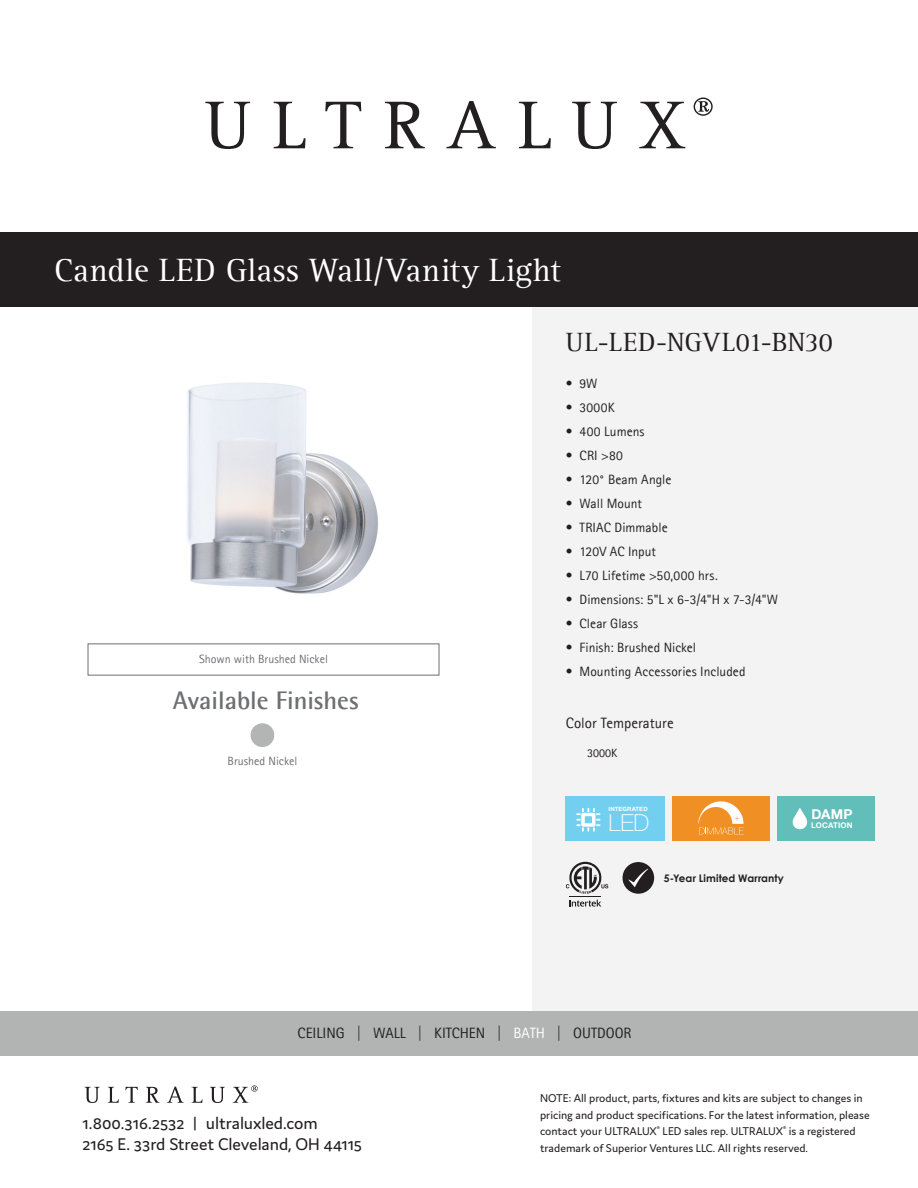
<style>
.page{position:relative;width:918px;height:1188px;background:#fff}
.page>*{position:absolute;margin:0;border:0;box-sizing:border-box;transform-origin:0 0}
.t1{font:33px "Agfa Rotis Serif";letter-spacing:.015em;color:#fff}
.t2{font:27px "Agfa Rotis Serif";color:#231f20}
.t3{font:700 25.5px "Agfa Rotis Semisans";color:#6e6f72}
.t4{font:100 23.4px "Helvetica Neue LT Std";color:#fff}
.t5{font:18px "Domus";letter-spacing:-.005em;color:#231f20}
.t6{font:15px "Agfa Rotis Sans Serif";color:#231f20}
.t7{font:700 13.65px "Helvetica Neue LT Std";color:#fff}
.t8{font:13.5px "Agfa Rotis Sans Serif";letter-spacing:.005em;color:#231f20}
.t9{font:12px/16.5px "Domus";color:#231f20}
.t10{font:12px "Agfa Rotis Sans Serif";color:#6e6f72}
.t11{font:12px "Agfa Rotis Sans Serif";color:#231f20}
.t12{font:700 10.5px "Century Gothic";letter-spacing:.005em;color:#231f20}
.t13{font:700 7.8px "Helvetica Neue LT Std";letter-spacing:.02em;color:#fff}
.t14{font:700 5.85px "Helvetica Neue LT Std";letter-spacing:.025em;color:#fff}
.s1{color:#fff}
</style>
<div class="page">
<div style="left:533px;top:307px;width:385px;height:705px;background:#f3f3f3"></div>
<div style="left:0;top:233px;width:918px;height:74px;background:#231f20"></div>
<div style="left:0;top:1011px;width:918px;height:45px;background:#b2b4b3"></div>
<hr style="left:569px;top:896px;width:32px;height:1px;background:#231f20">
<svg style="left:569px;top:900px;width:32px;height:7px"></svg>
<svg style="left:566px;top:862px;width:42px;height:32px"></svg>
<div style="left:251px;top:723px;width:23px;height:24px;background:#b2b5b4;border-radius:50%"></div>
<div style="left:777px;top:797px;width:98px;height:44px;background:#61beb9"></div>
<svg style="left:792px;top:808px;width:15px;height:22px"></svg>
<div style="left:672px;top:797px;width:98px;height:44px;background:#f08f23"></div>
<svg style="left:698px;top:801px;width:46px;height:33px"></svg>
<div style="left:566px;top:797px;width:99px;height:44px;background:#73cff0"></div>
<svg style="left:576px;top:808px;width:24px;height:24px"></svg>
<div style="left:623px;top:862px;width:31px;height:32px;background:#231f20;border-radius:50%"></div>
<svg style="left:628px;top:869px;width:20px;height:18px"></svg>
<img style="left:187px;top:382px;width:191px;height:212px">
<svg style="left:205px;top:102px;width:45px;height:47px"></svg>
<svg style="left:274px;top:102px;width:32px;height:46px"></svg>
<svg style="left:325px;top:102px;width:36px;height:46px"></svg>
<svg style="left:385px;top:102px;width:40px;height:46px"></svg>
<svg style="left:446px;top:101px;width:50px;height:47px"></svg>
<svg style="left:519px;top:102px;width:32px;height:46px"></svg>
<svg style="left:572px;top:102px;width:45px;height:47px"></svg>
<svg style="left:639px;top:102px;width:46px;height:46px"></svg>
<svg style="left:694px;top:98px;width:19px;height:18px"></svg>
<svg style="left:85px;top:1087px;width:15px;height:16px"></svg>
<svg style="left:108px;top:1087px;width:11px;height:16px"></svg>
<svg style="left:125px;top:1087px;width:13px;height:16px"></svg>
<svg style="left:146px;top:1087px;width:13px;height:16px"></svg>
<svg style="left:167px;top:1087px;width:17px;height:16px"></svg>
<svg style="left:192px;top:1087px;width:10px;height:16px"></svg>
<svg style="left:210px;top:1087px;width:15px;height:16px"></svg>
<svg style="left:233px;top:1085px;width:25px;height:18px"></svg>
<p class="t1" style="left:54px;top:252px;width:508px">Candle LED Glass Wall/Vanity Light</p>
<p class="t10" style="left:199px;top:652px;width:130px">Shown with Brushed Nickel</p>
<p class="t3" style="left:173px;top:684px;width:188px">Available Finishes</p>
<p class="t10" style="left:228px;top:753px;width:71px">Brushed Nickel</p>
<p class="t2" style="left:566px;top:326px;width:268px">UL-LED-NGVL01-BN30</p>
<p class="t8" style="left:566px;top:375px;width:33px">• 9W</p>
<p class="t8" style="left:566px;top:399px;width:50px">• 3000K</p>
<p class="t8" style="left:566px;top:423px;width:80px">• 400 Lumens</p>
<p class="t8" style="left:566px;top:447px;width:59px">• CRI &gt;80</p>
<p class="t8" style="left:566px;top:471px;width:107px">• 120° Beam Angle</p>
<p class="t8" style="left:566px;top:495px;width:78px">• Wall Mount</p>
<p class="t8" style="left:566px;top:519px;width:103px">• TRIAC Dimmable</p>
<p class="t8" style="left:566px;top:543px;width:92px">• 120V AC Input</p>
<p class="t8" style="left:566px;top:567px;width:153px">• L70 Lifetime &gt;50,000 hrs.</p>
<p class="t8" style="left:566px;top:591px;width:214px">• Dimensions: 5"L x 6-3/4"H x 7-3/4"W</p>
<p class="t8" style="left:566px;top:615px;width:74px">• Clear Glass</p>
<p class="t8" style="left:566px;top:639px;width:132px">• Finish: Brushed Nickel</p>
<p class="t8" style="left:566px;top:663px;width:181px">• Mounting Accessories Included</p>
<p class="t6" style="left:566px;top:714px;width:109px">Color Temperature</p>
<p class="t11" style="left:587px;top:746px;width:32px">3000K</p>
<p class="t14" style="left:608px;top:805px;width:41px">INTEGRATED</p>
<p class="t4" style="left:608px;top:810px;width:43px">LED</p>
<p class="t12" style="left:664px;top:871px;width:122px">5-Year Limited Warranty</p>
<p class="t7" style="left:811px;top:805px;width:43px">DAMP</p>
<p class="t13" style="left:811px;top:820px;width:43px">LOCATION</p>
<p class="t6" style="left:298px;top:1024px;width:335px">CEILING | WALL | KITCHEN | <span class="s1">BATH</span> | OUTDOOR</p>
<p class="t5" style="left:83px;top:1114px;width:237px">1.800.316.2532 | ultraluxled.com</p>
<p class="t5" style="left:83px;top:1135px;width:281px">2165 E. 33rd Street Cleveland, OH 44115</p>
<p class="t9" style="left:540px;top:1090px;width:331px">NOTE: All product, parts, fixtures and kits are subject to changes in pricing and product specifications. For the latest information, please contact your ULTRALUX<sup>®</sup> LED sales rep. ULTRALUX<sup>®</sup> is a registered trademark of Superior Ventures LLC. All rights reserved.</p>
</div>
